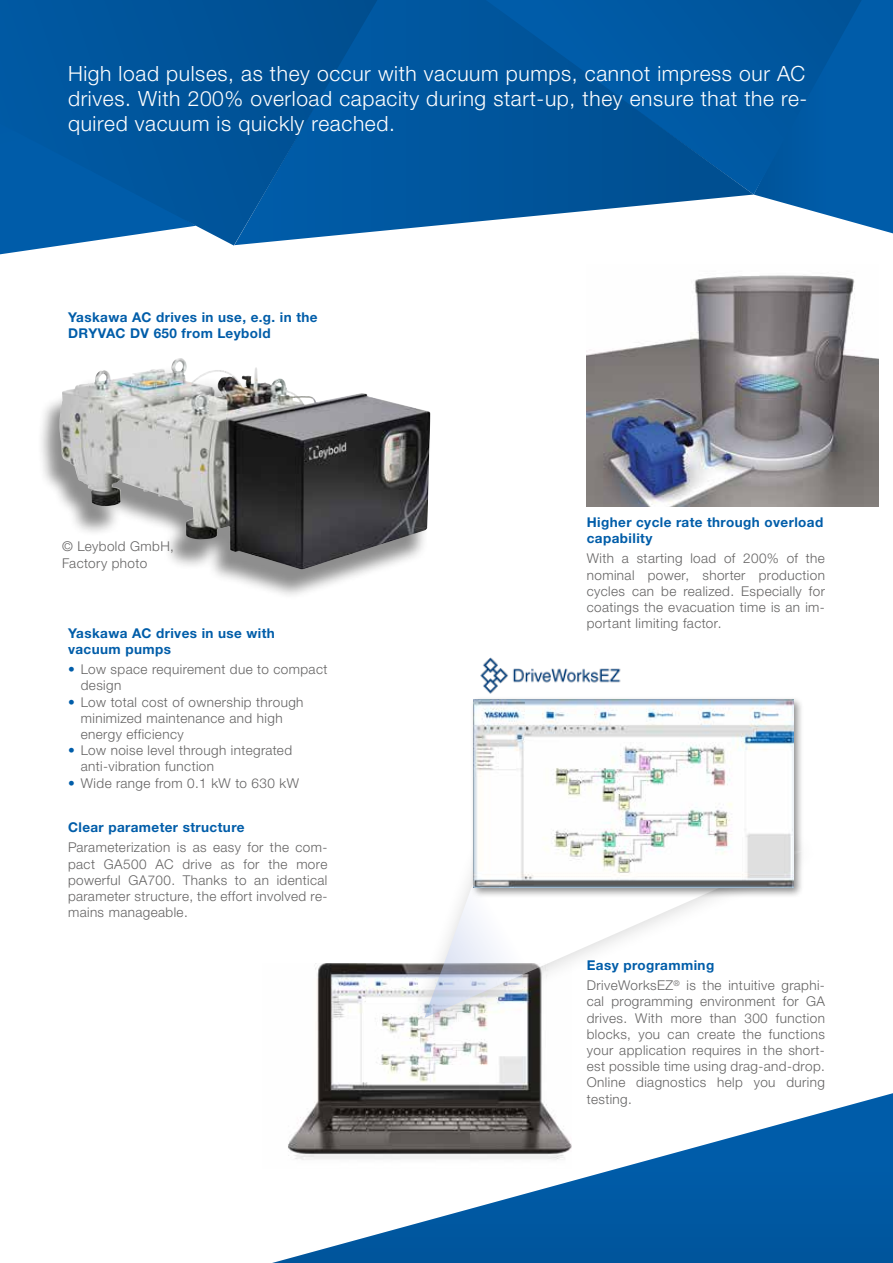
<style>
.page{position:relative;width:893px;height:1263px;background:#fff}
.page>*{position:absolute;margin:0;border:0;box-sizing:border-box;transform-origin:0 0}
.t1{font:300 21px/25.2px "Helvetica Neue LTW1 G";letter-spacing:.03em;color:#fff;text-align:justify}
.t2{font:300 13.5px/16.2px "Helvetica Neue LTW1 G";letter-spacing:.03em;color:#646363}
.t3{font:700 13.5px/16.2px "Helvetica Neue LTW1 G";letter-spacing:.03em;color:#005da9}
.s1{color:#005da9}
.s2{font-weight:700;color:#005da9}
</style>
<div class="page">
<svg style="left:272px;top:1093px;width:621px;height:170px"></svg>
<svg style="left:755px;top:0;width:138px;height:233px"></svg>
<svg style="left:0;top:246px;width:57px;height:8px"></svg>
<div style="left:754px;top:0;width:108px;height:195px;background:#0058a1"></div>
<svg style="left:377px;top:0;width:377px;height:232px;background:#1563a5"></svg>
<svg style="left:0;top:0;width:377px;height:246px;background:#075ba1"></svg>
<div style="left:36px;top:365px;width:396px;height:235px;background:#000;opacity:.45"></div>
<img style="left:59px;top:359px;width:371px;height:211px">
<img style="left:587px;top:275px;width:292px;height:231px">
<img style="left:272px;top:963px;width:299px;height:205px">
<svg style="left:358px;top:963px;width:469px;height:200px"></svg>
<svg style="left:424px;top:880px;width:380px;height:138px"></svg>
<div style="left:470px;top:696px;width:334px;height:202px;background:#000;opacity:.44"></div>
<img style="left:473px;top:699px;width:320px;height:188px">
<img style="left:480px;top:657px;width:141px;height:37px">
<h1 class="t1" style="left:68px;top:60px;width:741px">High load pulses, as they occur with vacuum pumps, cannot impress our AC drives. With 200% overload capacity during start-up, they ensure that the re&shy;quired vacuum is quickly reached.</h1>
<p class="t3" style="left:68px;top:309px;width:251px">Yaskawa AC drives in use, e.g. in the<br>DRYVAC DV 650 from Leybold</p>
<p class="t2" style="left:62px;top:538px;width:113px">© Leybold GmbH,<br>Factory photo</p>
<p class="t3" style="left:68px;top:624px;width:208px">Yaskawa AC drives in use with vacuum pumps</p>
<p class="t2" style="left:81px;top:661px;width:248px;text-indent:-13px"><span class="s1">•</span> Low space requirement due to compact design</p>
<p class="t2" style="left:81px;top:694px;width:224px;text-indent:-13px"><span class="s1">•</span> Low total cost of ownership through minimized maintenance and high energy efficiency</p>
<p class="t2" style="left:81px;top:742px;width:213px;text-indent:-13px"><span class="s1">•</span> Low noise level through integrated anti‑vibration function</p>
<p class="t2" style="left:68px;top:775px;width:232px"><span class="s1">•</span> Wide range from 0.1 kW to 630 kW</p>
<p class="t3" style="left:68px;top:819px;width:178px">Clear parameter structure</p>
<p class="t2" style="left:68px;top:839px;width:261px;text-align:justify">Parameterization is as easy for the com&shy;pact GA500 AC drive as for the more powerful GA700. Thanks to an identical parameter structure, the effort involved re&shy;mains manageable.</p>
<p class="t3" style="left:587px;top:514px;width:238px">Higher cycle rate through overload capability</p>
<p class="t2" style="left:587px;top:550px;width:240px;text-align:justify">With a starting load of 200% of the nominal power, shorter production cycles can be realized. Especially for coatings the evacuation time is an im&shy;portant limiting factor.</p>
<p class="t2" style="left:587px;top:955px;width:240px;line-height:20.4px"><span class="s2">Easy programming<br></span>DriveWorksEZ<sup>®</sup> is the intuitive graphi-</p>
<p class="t2" style="left:587px;top:993px;width:240px;text-align:justify">cal programming environment for GA drives. With more than 300 function blocks, you can create the functions your application requires in the short&shy;est possible time using drag-and-drop.<br>Online diagnostics help you during testing.</p>
</div>
